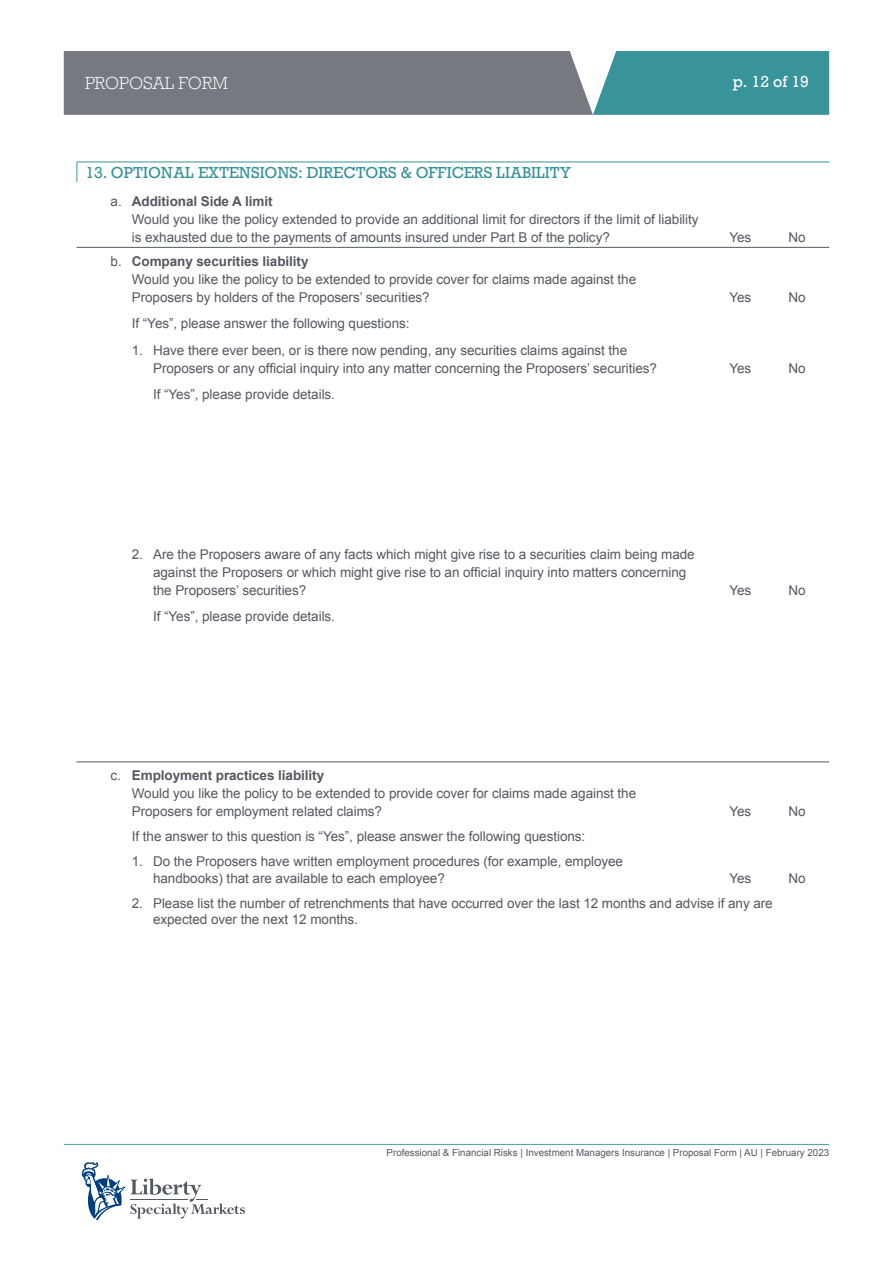
<style>
.page{position:relative;width:893px;height:1263px;background:#fff}
.page>*{position:absolute;margin:0;border:0;box-sizing:border-box;transform-origin:0 0}
.t1{font:300 18px "Rockwell Std";color:#fff}
.t2{font:15px "Rockwell";letter-spacing:-.005em;color:#38939b}
.t3{font:15px "Rockwell";color:#fff}
.t4{font:13.5px/18px "Arial";letter-spacing:-.005em;color:#545861}
.t5{font:9.75px "Arial";color:#545861}
.s1{font-weight:700}
</style>
<div class="page">
<svg style="left:64px;top:51px;width:765px;height:64px;background:#68858c"></svg>
<hr style="left:64px;top:1144px;width:765px;height:1px;background:#5fa4ac">
<svg style="left:82px;top:1162px;width:163px;height:58px"></svg>
<hr style="left:77px;top:162px;width:752px;height:1px;background:#38939b">
<svg style="left:77px;top:162px;width:1px;height:20px"></svg>
<hr style="left:77px;top:762px;width:752px;height:1px;background:#545861">
<hr style="left:77px;top:247px;width:752px;height:1px;background:#545861">
<h1 class="t1" style="left:85px;top:73px;width:144px">PROPOSAL FORM</h1>
<p class="t2" style="left:85px;top:163px;width:487px">13. OPTIONAL EXTENSIONS: DIRECTORS &amp; OFFICERS LIABILITY</p>
<p class="t4" style="left:132px;top:193px;width:568px;text-indent:-21px">a. <span class="s1">Additional Side A limit<br></span>Would you like the policy extended to provide an additional limit for directors if the limit of liability is exhausted due to the payments of amounts insured under Part B of the policy?</p>
<p class="t4" style="left:132px;top:252px;width:506px;text-indent:-21px">b. <span class="s1">Company securities liability<br></span>Would you like the policy to be extended to provide cover for claims made against the<br>Proposers by holders of the Proposers’ securities?</p>
<p class="t4" style="left:132px;top:315px;width:279px">If “Yes”, please answer the following questions:</p>
<p class="t4" style="left:153px;top:341px;width:505px;text-indent:-21px">1. Have there ever been, or is there now pending, any securities claims against the<br>Proposers or any official inquiry into any matter concerning the Proposers’ securities?</p>
<p class="t4" style="left:153px;top:386px;width:183px">If “Yes”, please provide details.</p>
<p class="t3" style="left:733px;top:72px;width:78px">p. 12 of 19</p>
<p class="t4" style="left:729px;top:229px;width:23px">Yes</p>
<p class="t4" style="left:788px;top:229px;width:19px">No</p>
<p class="t4" style="left:729px;top:288px;width:23px">Yes</p>
<p class="t4" style="left:788px;top:288px;width:19px">No</p>
<p class="t4" style="left:729px;top:359px;width:23px">Yes</p>
<p class="t4" style="left:788px;top:359px;width:19px">No</p>
<p class="t4" style="left:153px;top:545px;width:543px;text-indent:-21px">2. Are the Proposers aware of any facts which might give rise to a securities claim being made against the Proposers or which might give rise to an official inquiry into matters concerning the Proposers’ securities?</p>
<p class="t4" style="left:153px;top:607px;width:183px">If “Yes”, please provide details.</p>
<p class="t4" style="left:729px;top:581px;width:23px">Yes</p>
<p class="t4" style="left:788px;top:581px;width:19px">No</p>
<p class="t4" style="left:132px;top:767px;width:506px;text-indent:-21px">c. <span class="s1">Employment practices liability<br></span>Would you like the policy to be extended to provide cover for claims made against the<br>Proposers for employment related claims?</p>
<p class="t4" style="left:729px;top:803px;width:23px">Yes</p>
<p class="t4" style="left:788px;top:803px;width:19px">No</p>
<p class="t4" style="left:132px;top:828px;width:455px">If the answer to this question is “Yes”, please answer the following questions:</p>
<p class="t4" style="left:153px;top:853px;width:472px;line-height:16.5px;text-indent:-21px">1. Do the Proposers have written employment procedures (for example, employee handbooks) that are available to each employee?</p>
<p class="t4" style="left:729px;top:869px;width:23px">Yes</p>
<p class="t4" style="left:788px;top:869px;width:19px">No</p>
<p class="t4" style="left:153px;top:895px;width:621px;line-height:16.5px;text-indent:-21px">2. Please list the number of retrenchments that have occurred over the last 12 months and advise if any are expected over the next 12 months.</p>
<p class="t5" style="left:387px;top:1146px;width:444px">Professional &amp; Financial Risks | Investment Managers Insurance | Proposal Form | AU | February 2023</p>
</div>
